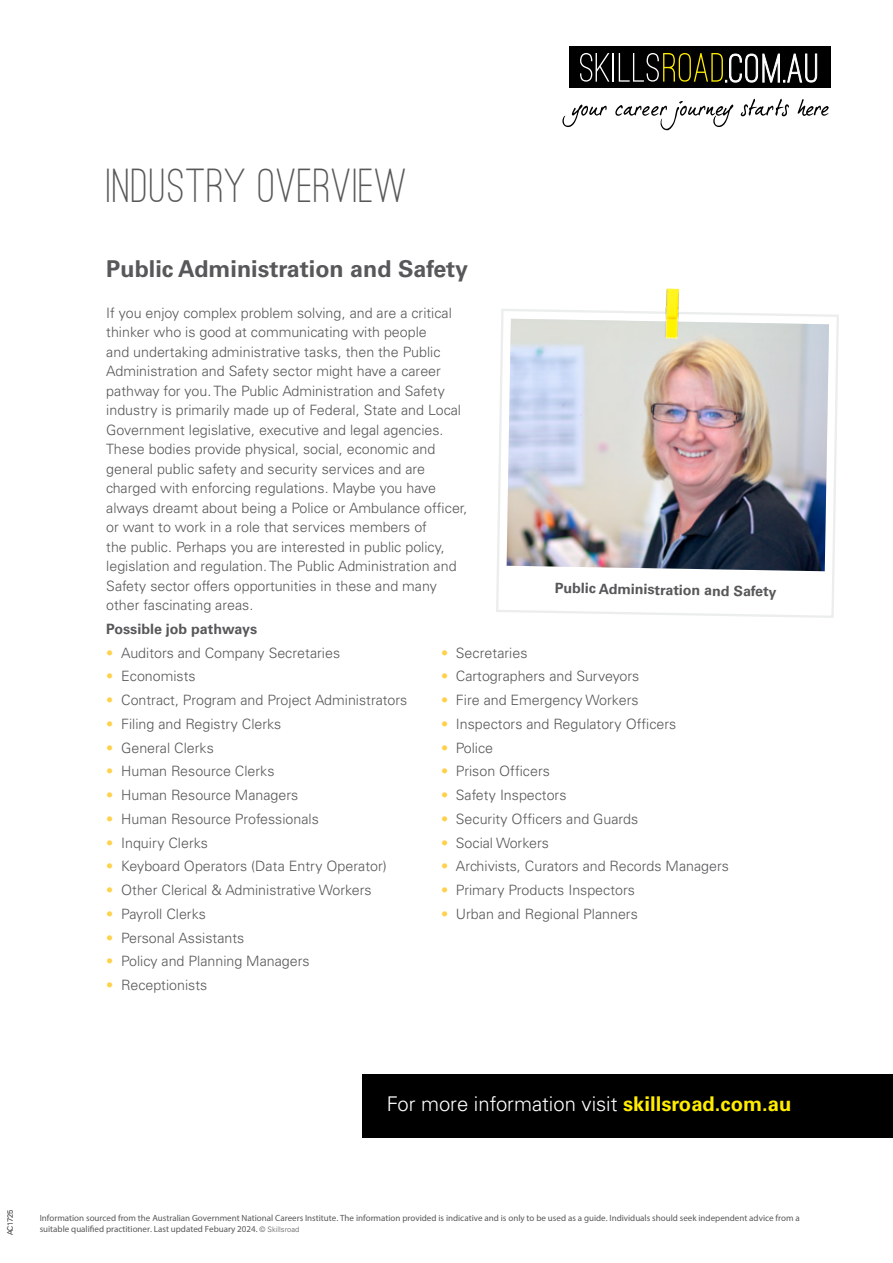
<style>
.page{position:relative;width:893px;height:1263px;background:#fff}
.page>*{position:absolute;margin:0;border:0;box-sizing:border-box;transform-origin:0 0}
.t1{font:500 49.5px "Ostrich Sans";letter-spacing:.02em;color:#58585a}
.t2{font:700 23.25px "Univers";color:#58585a}
.t3{font:300 20.25px "Univers";color:#fff}
.t4{font:300 14.25px/19.5px "Univers";color:#58585a}
.t5{font:700 14.25px "Univers";color:#58585a}
.t6{font:9px/10.8px "Myriad Pro";color:#58585a}
.t7{font:300 7.5px "Univers";color:#58585a}
.s1{color:#fed24c}
.s2{font-weight:700;color:#ffed00}
.s3{font-family:"Univers";font-weight:300;font-size:7.5px}
</style>
<div class="page">
<svg style="left:496px;top:309px;width:343px;height:309px"></svg>
<div style="left:569px;top:47px;width:262px;height:41px;background:#000"></div>
<svg style="left:580px;top:53px;width:29px;height:29px"></svg>
<hr style="left:612px;top:53px;width:2px;height:29px;background:#fff">
<svg style="left:619px;top:53px;width:199px;height:30px"></svg>
<svg style="left:562px;top:105px;width:45px;height:22px"></svg>
<svg style="left:615px;top:101px;width:118px;height:29px"></svg>
<svg style="left:741px;top:99px;width:48px;height:17px"></svg>
<svg style="left:798px;top:99px;width:31px;height:17px"></svg>
<div style="left:363px;top:1074px;width:530px;height:63px;background:#000"></div>
<img style="left:507px;top:319px;width:322px;height:252px">
<img style="left:663px;top:306px;width:18px;height:33px">
<svg style="left:666px;top:289px;width:13px;height:50px"></svg>
<h1 class="t1" style="left:106px;top:155px;width:303px">INDUSTRY OVERVIEW</h1>
<h2 class="t2" style="left:106px;top:255px;width:363px">Public Administration and Safety</h2>
<p class="t4" style="left:106px;top:303px;width:363px">If you enjoy complex problem solving, and are a critical thinker who is good at communicating with people<br>and undertaking administrative tasks, then the Public Administration and Safety sector might have a career pathway for you. The Public Administration and Safety industry is primarily made up of Federal, State and Local Government legislative, executive and legal agencies.<br>These bodies provide physical, social, economic and general public safety and security services and are charged with enforcing regulations. Maybe you have always dreamt about being a Police or Ambulance officer, or want to work in a role that services members of<br>the public. Perhaps you are interested in public policy, legislation and regulation. The Public Administration and Safety sector offers opportunities in these and many other fascinating areas.</p>
<p class="t5" style="left:106px;top:620px;width:152px">Possible job pathways</p>
<p class="t4" style="left:106px;top:643px;width:235px"><span class="s1">•</span> Auditors and Company Secretaries</p>
<p class="t4" style="left:106px;top:666px;width:91px"><span class="s1">•</span> Economists</p>
<p class="t4" style="left:106px;top:690px;width:303px"><span class="s1">•</span> Contract, Program and Project Administrators</p>
<p class="t4" style="left:106px;top:714px;width:177px"><span class="s1">•</span> Filing and Registry Clerks</p>
<p class="t4" style="left:106px;top:738px;width:109px"><span class="s1">•</span> General Clerks</p>
<p class="t4" style="left:106px;top:761px;width:170px"><span class="s1">•</span> Human Resource Clerks</p>
<p class="t4" style="left:106px;top:785px;width:193px"><span class="s1">•</span> Human Resource Managers</p>
<p class="t4" style="left:106px;top:809px;width:214px"><span class="s1">•</span> Human Resource Professionals</p>
<p class="t4" style="left:106px;top:833px;width:103px"><span class="s1">•</span> Inquiry Clerks</p>
<p class="t4" style="left:106px;top:856px;width:282px"><span class="s1">•</span> Keyboard Operators (Data Entry Operator)</p>
<p class="t4" style="left:106px;top:880px;width:267px"><span class="s1">•</span> Other Clerical &amp; Administrative Workers</p>
<p class="t4" style="left:106px;top:904px;width:101px"><span class="s1">•</span> Payroll Clerks</p>
<p class="t4" style="left:106px;top:928px;width:140px"><span class="s1">•</span> Personal Assistants</p>
<p class="t4" style="left:106px;top:952px;width:205px"><span class="s1">•</span> Policy and Planning Managers</p>
<p class="t4" style="left:106px;top:975px;width:102px"><span class="s1">•</span> Receptionists</p>
<p class="t5" style="left:555px;top:579px;width:223px;rotate:1deg">Public Administration and Safety</p>
<p class="t4" style="left:441px;top:643px;width:88px"><span class="s1">•</span> Secretaries</p>
<p class="t4" style="left:441px;top:666px;width:200px"><span class="s1">•</span> Cartographers and Surveyors</p>
<p class="t4" style="left:441px;top:690px;width:199px"><span class="s1">•</span> Fire and Emergency Workers</p>
<p class="t4" style="left:441px;top:714px;width:237px"><span class="s1">•</span> Inspectors and Regulatory Officers</p>
<p class="t4" style="left:441px;top:738px;width:54px"><span class="s1">•</span> Police</p>
<p class="t4" style="left:441px;top:762px;width:110px"><span class="s1">•</span> Prison Officers</p>
<p class="t4" style="left:441px;top:785px;width:127px"><span class="s1">•</span> Safety Inspectors</p>
<p class="t4" style="left:441px;top:809px;width:199px"><span class="s1">•</span> Security Officers and Guards</p>
<p class="t4" style="left:441px;top:833px;width:109px"><span class="s1">•</span> Social Workers</p>
<p class="t4" style="left:441px;top:857px;width:289px"><span class="s1">•</span> Archivists, Curators and Records Managers</p>
<p class="t4" style="left:441px;top:880px;width:195px"><span class="s1">•</span> Primary Products Inspectors</p>
<p class="t4" style="left:441px;top:904px;width:198px"><span class="s1">•</span> Urban and Regional Planners</p>
<h3 class="t3" style="left:387px;top:1092px;width:406px">For more information visit <span class="s2">skillsroad.com.au</span></h3>
<p class="t7" style="left:6px;top:1235px;width:27px;rotate:-90deg">AC1725</p>
<p class="t6" style="left:40px;top:1212px;width:762px">Information sourced from the Australian Government National Careers Institute. The information provided is indicative and is only to be used as a guide. Individuals should seek independent advice from a suitable qualified practitioner. Last updated Febuary 2024. <span class="s3">© Skillsroad</span></p>
</div>
